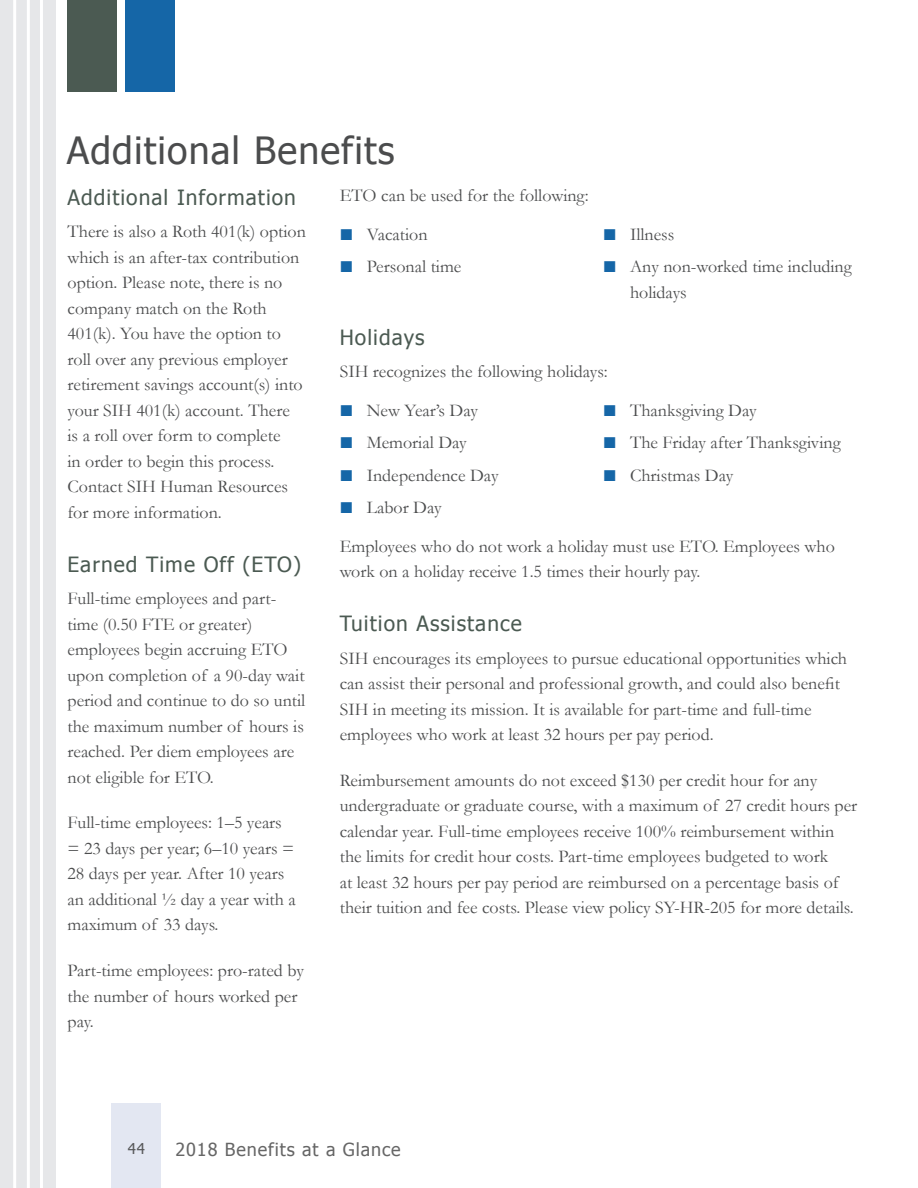
<style>
.page{position:relative;width:918px;height:1188px;background:#fff}
.page>*{position:absolute;margin:0;border:0;box-sizing:border-box;transform-origin:0 0}
.Section_Title{font:37.5px "Tahoma";letter-spacing:.03em;color:#4b4c4d}
.Header_1{font:21px "Tahoma";letter-spacing:.05em;color:#4b5a52}
.Body_Text{font:18px/25.5px "Garamond";color:#4b4c4d}
.t1{font:18px "Tahoma";letter-spacing:.05em;color:#666}
.t2{font:15px "Tahoma";color:#57585a}
</style>
<div class="page">
<div style="left:112px;top:1104px;width:49px;height:84px;background:#e3e7f2"></div>
<div style="left:67px;top:0;width:49px;height:92px;background:#4b5a52"></div>
<div style="left:126px;top:0;width:49px;height:92px;background:#1566a7"></div>
<div style="left:0;top:0;width:56px;height:1188px;background:#e6e7e9"></div>
<hr style="left:40px;top:0;width:3px;height:1188px;background:#fff">
<hr style="left:27px;top:0;width:3px;height:1188px;background:#fff">
<hr style="left:13px;top:0;width:3px;height:1188px;background:#fff">
<p class="Section_Title" style="left:67px;top:125px;width:329px">Additional Benefits</p>
<p class="Header_1" style="left:68px;top:183px;width:230px">Additional Information</p>
<p class="Body_Text" style="left:68px;top:218px;width:240px">There is also a Roth 401(k) option which is an after-tax contribution option. Please note, there is no company match on the Roth<br>401(k). You have the option to roll over any previous employer retirement savings account(s) into your SIH 401(k) account. There<br>is a roll over form to complete<br>in order to begin this process.<br>Contact SIH Human Resources for more information.</p>
<p class="Header_1" style="left:68px;top:550px;width:235px">Earned Time Off (ETO)</p>
<p class="Body_Text" style="left:68px;top:585px;width:239px">Full-time employees and part&shy;time (0.50 FTE or greater) employees begin accruing ETO upon completion of a 90-day wait period and continue to do so until the maximum number of hours is reached. Per diem employees are not eligible for ETO.</p>
<p class="Body_Text" style="left:68px;top:809px;width:230px">Full-time employees: 1–5 years = 23 days per year; 6–10 years =<br>28 days per year. After 10 years an additional ½ day a year with a maximum of 33 days.</p>
<p class="Body_Text" style="left:68px;top:957px;width:238px">Part-time employees: pro-rated by the number of hours worked per pay.</p>
<p class="Body_Text" style="left:340px;top:182px;width:250px">ETO can be used for the following:</p>
<p class="Body_Text" style="left:367px;top:221px;width:62px">Vacation</p>
<p class="Body_Text" style="left:367px;top:253px;width:96px">Personal time</p>
<p class="Header_1" style="left:340px;top:323px;width:86px">Holidays</p>
<p class="Body_Text" style="left:340px;top:358px;width:270px">SIH recognizes the following holidays:</p>
<p class="Body_Text" style="left:367px;top:397px;width:113px">New Year’s Day</p>
<p class="Body_Text" style="left:367px;top:429px;width:102px">Memorial Day</p>
<p class="Body_Text" style="left:367px;top:462px;width:133px">Independence Day</p>
<p class="Body_Text" style="left:367px;top:494px;width:76px">Labor Day</p>
<p class="Body_Text" style="left:630px;top:221px;width:46px">Illness</p>
<p class="Body_Text" style="left:630px;top:253px;width:223px">Any non-worked time including holidays</p>
<p class="Body_Text" style="left:630px;top:397px;width:128px">Thanksgiving Day</p>
<p class="Body_Text" style="left:630px;top:429px;width:212px">The Friday after Thanksgiving</p>
<p class="Body_Text" style="left:630px;top:462px;width:105px">Christmas Day</p>
<p class="Body_Text" style="left:340px;top:533px;width:497px">Employees who do not work a holiday must use ETO. Employees who work on a holiday receive 1.5 times their hourly pay.</p>
<p class="Header_1" style="left:340px;top:610px;width:184px">Tuition Assistance</p>
<p class="Body_Text" style="left:340px;top:645px;width:509px">SIH encourages its employees to pursue educational opportunities which can assist their personal and professional growth, and could also benefit SIH in meeting its mission. It is available for part-time and full-time employees who work at least 32 hours per pay period.</p>
<p class="Body_Text" style="left:340px;top:767px;width:519px">Reimbursement amounts do not exceed $130 per credit hour for any undergraduate or graduate course, with a maximum of 27 credit hours per calendar year. Full-time employees receive 100% reimbursement within the limits for credit hour costs. Part-time employees budgeted to work<br>at least 32 hours per pay period are reimbursed on a percentage basis of their tuition and fee costs. Please view policy SY-HR-205 for more details.</p>
<p class="t2" style="left:128px;top:1139px;width:19px">44</p>
<p class="t1" style="left:176px;top:1137px;width:227px">2018 Benefits at a Glance</p>
</div>
